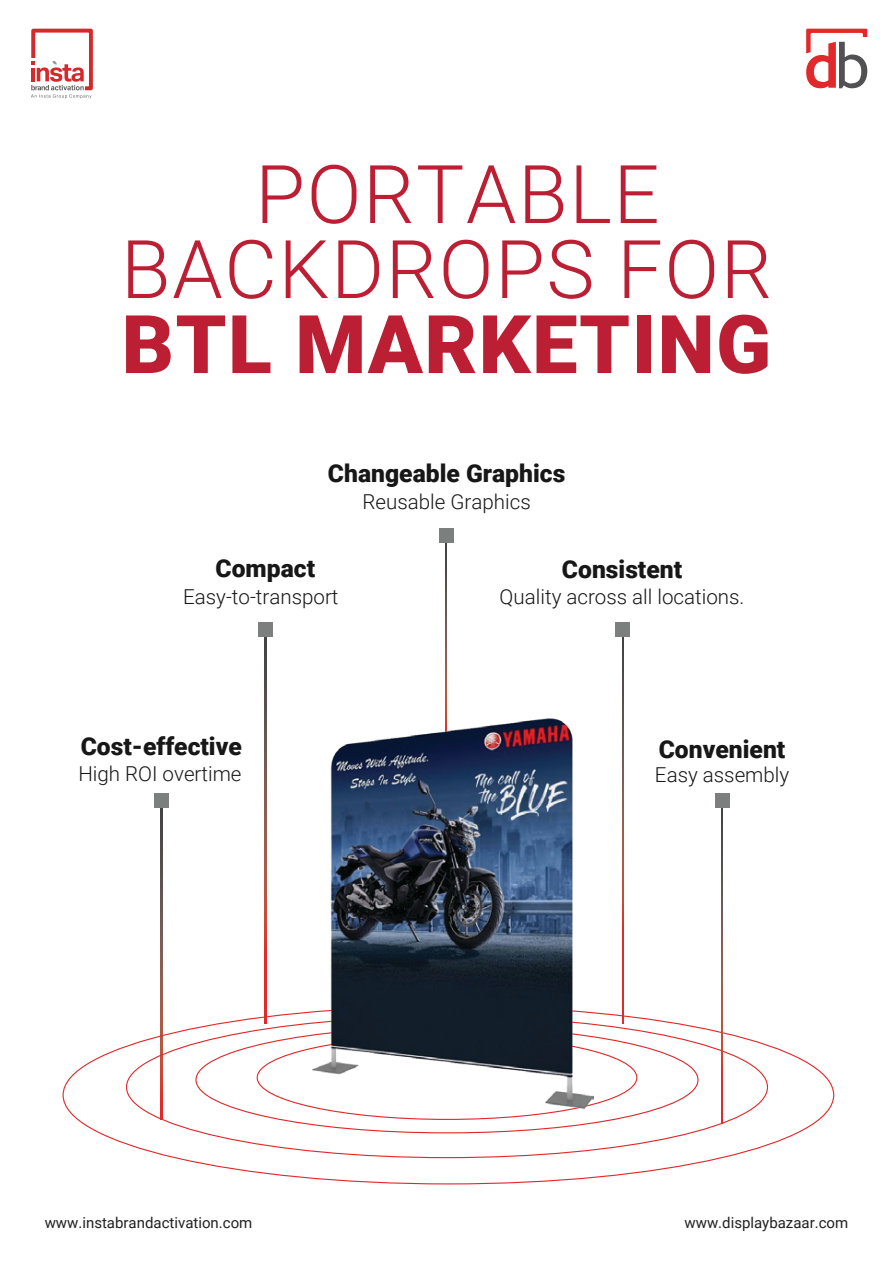
<style>
.page{position:relative;width:893px;height:1263px;background:#fff}
.page>*{position:absolute;margin:0;border:0;box-sizing:border-box;transform-origin:0 0}
.t1{font:300 81px/75px "Roboto";letter-spacing:.02em;color:#bc1f33;text-align:center}
.t2{font:900 81px "Roboto";letter-spacing:.02em;color:#bc1f33}
.t3{font:900 24.6px "Roboto";color:#171718}
.t4{font:300 20.55px "Roboto";color:#171718}
.t5{font:15px "Roboto";color:#212121}
</style>
<div class="page">
<svg style="left:445px;top:543px;width:1px;height:167px"></svg>
<svg style="left:161px;top:808px;width:1px;height:311px"></svg>
<div style="left:154px;top:793px;width:15px;height:15px;background:#7d7e7e"></div>
<svg style="left:265px;top:637px;width:1px;height:386px"></svg>
<div style="left:258px;top:622px;width:15px;height:15px;background:#7d7e7e"></div>
<div style="left:439px;top:528px;width:15px;height:15px;background:#7d7e7e"></div>
<svg style="left:623px;top:637px;width:1px;height:386px"></svg>
<div style="left:615px;top:622px;width:15px;height:15px;background:#7d7e7e"></div>
<img style="left:312px;top:710px;width:281px;height:404px">
<svg style="left:721px;top:808px;width:2px;height:315px"></svg>
<div style="left:715px;top:793px;width:15px;height:15px;background:#7d7e7e"></div>
<svg style="left:31px;top:29px;width:62px;height:70px"></svg>
<svg style="left:806px;top:29px;width:61px;height:59px"></svg>
<h1 class="t1" style="left:121px;top:154px;width:653px">PORTABLE<br>BACKDROPS FOR</h1>
<h1 class="t2" style="left:122px;top:287px;width:651px">BTL MARKETING</h1>
<p class="t3" style="left:328px;top:456px;width:239px">Changeable Graphics</p>
<p class="t3" style="left:216px;top:551px;width:101px">Compact</p>
<p class="t4" style="left:183px;top:582px;width:157px">Easy-to-transport</p>
<p class="t4" style="left:362px;top:487px;width:170px">Reusable Graphics</p>
<p class="t3" style="left:562px;top:552px;width:122px">Consistent</p>
<p class="t4" style="left:500px;top:582px;width:246px">Quality across all locations.</p>
<p class="t3" style="left:81px;top:729px;width:163px">Cost-effective</p>
<p class="t4" style="left:78px;top:759px;width:165px">High ROI overtime</p>
<p class="t3" style="left:659px;top:732px;width:128px">Convenient</p>
<p class="t4" style="left:655px;top:761px;width:136px">Easy assembly</p>
<p class="t5" style="left:45px;top:1212px;width:209px">www.instabrandactivation.com</p>
<p class="t5" style="left:684px;top:1212px;width:165px">www.displaybazaar.com</p>
</div>
